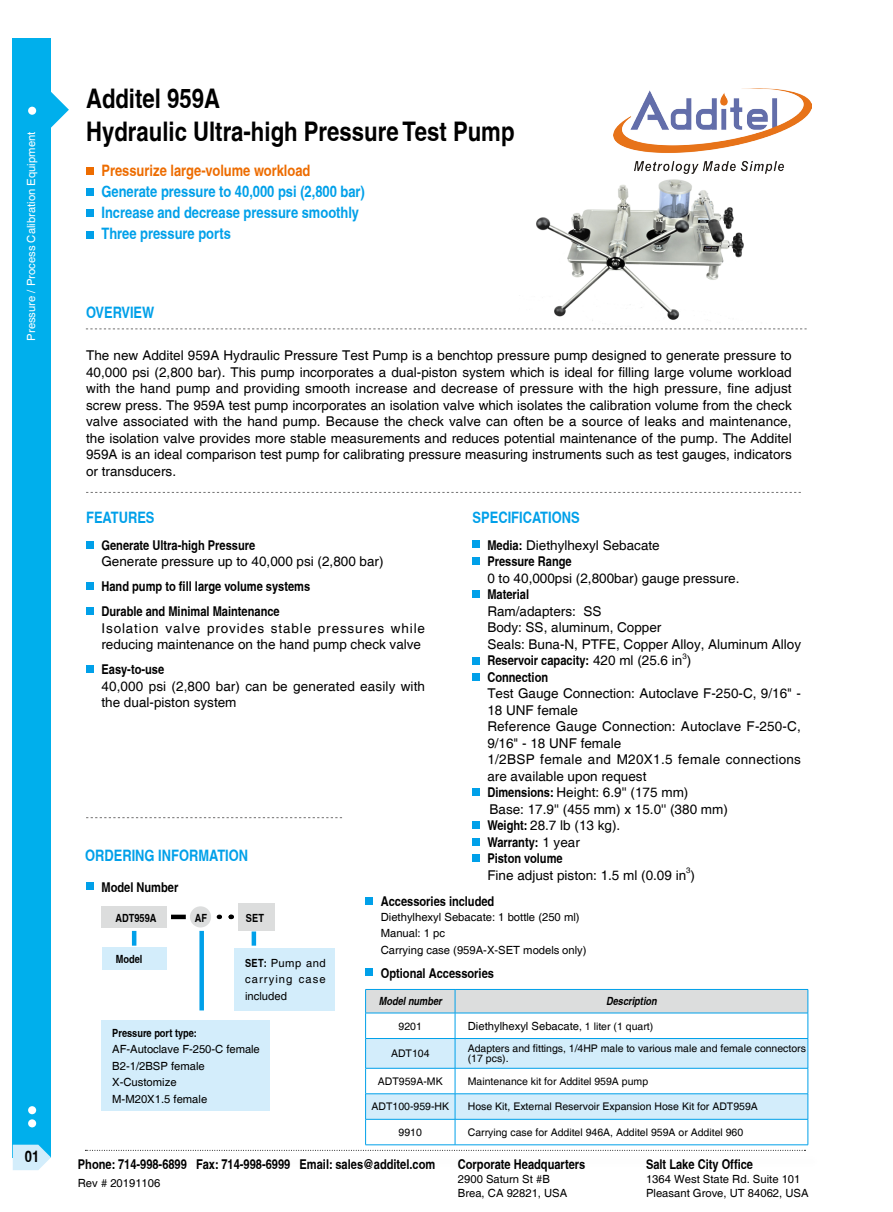
<style>
.page{position:relative;width:893px;height:1212px;background:#fff}
.page>*{position:absolute;margin:0;border:0;box-sizing:border-box;transform-origin:0 0}
.t1{font:700 condensed 27px "Helvetica";color:#000}
.t2{font:700 condensed 15.75px/21px "Helvetica";color:#00a0e9}
.t3{font:700 condensed 15.75px "Helvetica";color:#ed6c00}
.t4{font:700 condensed 15.75px "Helvetica";color:#000}
.t5{font:13.5px/16.5px "Helvetica";color:#000}
.t6{font:700 condensed 13.5px/25px "Helvetica";color:#000}
.t7{font:13.5px/16.5px "Helvetica";letter-spacing:.065em;color:#000}
.t8{font:11.25px/16.5px "Helvetica";color:#000}
.t9{font:11.25px "Helvetica";color:#fff}
.t10{font:700 condensed 11.25px "Helvetica";color:#000}
.t11{font:italic 700 condensed 11.25px "Helvetica";color:#000}
.t12{font:10.5px/10.5px "Helvetica";color:#000}
.t13{font:7.8px "Helvetica";color:#000}
.s1{font-weight:700;font-stretch:condensed}
.s2{font-size:10.5px}
</style>
<div class="page">
<div style="left:13px;top:38px;width:38px;height:1119px;background:#00afec"></div>
<svg style="left:51px;top:92px;width:18px;height:36px"></svg>
<div style="left:28px;top:107px;width:8px;height:8px;background:#fff;border-radius:50%"></div>
<div style="left:28px;top:1119px;width:8px;height:8px;background:#fff;border-radius:50%"></div>
<div style="left:28px;top:1106px;width:8px;height:8px;background:#fff;border-radius:50%"></div>
<svg style="left:13px;top:1145px;width:38px;height:25px"></svg>
<svg style="left:85px;top:1150px;width:720px;height:1px"></svg>
<img style="left:613px;top:88px;width:198px;height:85px">
<svg style="left:86px;top:329px;width:721px;height:1px"></svg>
<div style="left:86px;top:541px;width:7px;height:8px;background:#00a0e9"></div>
<div style="left:472px;top:540px;width:8px;height:8px;background:#00a0e9"></div>
<div style="left:86px;top:582px;width:7px;height:8px;background:#00a0e9"></div>
<div style="left:472px;top:557px;width:8px;height:8px;background:#00a0e9"></div>
<div style="left:472px;top:591px;width:8px;height:7px;background:#00a0e9"></div>
<div style="left:86px;top:608px;width:7px;height:7px;background:#00a0e9"></div>
<div style="left:472px;top:673px;width:8px;height:8px;background:#00a0e9"></div>
<div style="left:472px;top:657px;width:8px;height:8px;background:#00a0e9"></div>
<div style="left:86px;top:666px;width:7px;height:7px;background:#00a0e9"></div>
<div style="left:472px;top:789px;width:8px;height:7px;background:#00a0e9"></div>
<div style="left:472px;top:821px;width:8px;height:7px;background:#00a0e9"></div>
<div style="left:472px;top:838px;width:8px;height:7px;background:#00a0e9"></div>
<div style="left:472px;top:855px;width:8px;height:7px;background:#00a0e9"></div>
<div style="left:365px;top:897px;width:8px;height:7px;background:#00a0e9"></div>
<svg style="left:365px;top:989px;width:444px;height:155px"></svg>
<hr style="left:365px;top:1144px;width:90px;height:1px;background:#00a0e9">
<hr style="left:455px;top:1144px;width:353px;height:1px;background:#00a0e9">
<div style="left:365px;top:969px;width:8px;height:7px;background:#00a0e9"></div>
<svg style="left:86px;top:492px;width:715px;height:1px"></svg>
<div style="left:86px;top:167px;width:7px;height:7px;background:#ed6c00"></div>
<div style="left:86px;top:188px;width:7px;height:7px;background:#00a0e9"></div>
<div style="left:86px;top:210px;width:7px;height:7px;background:#00a0e9"></div>
<div style="left:86px;top:231px;width:7px;height:7px;background:#00a0e9"></div>
<img style="left:536px;top:179px;width:208px;height:142px">
<svg style="left:86px;top:817px;width:256px;height:1px"></svg>
<div style="left:102px;top:948px;width:64px;height:22px;background:#d3edfb"></div>
<div style="left:102px;top:1020px;width:168px;height:90px;background:#d3edfb"></div>
<div style="left:190px;top:906px;width:21px;height:21px;background:#dcdddd;border-radius:50%"></div>
<div style="left:102px;top:906px;width:65px;height:22px;background:#dcdddd"></div>
<div style="left:86px;top:882px;width:7px;height:7px;background:#00a0e9"></div>
<hr style="left:132px;top:931px;width:4px;height:15px;background:#00a0e9">
<div style="left:199px;top:931px;width:5px;height:79px;background:#00a0e9"></div>
<hr style="left:171px;top:915px;width:15px;height:4px;background:#000">
<div style="left:238px;top:903px;width:37px;height:27px;background:#dcdddd"></div>
<svg style="left:219px;top:914px;width:13px;height:5px"></svg>
<hr style="left:252px;top:931px;width:4px;height:15px;background:#00a0e9">
<div style="left:234px;top:948px;width:101px;height:62px;background:#d3edfb"></div>
<p class="t9" style="left:25px;top:341px;width:210px;rotate:-90deg">Pressure / Process Calibration Equipment</p>
<p class="t4" style="left:25px;top:1147px;width:16px">01</p>
<h1 class="t1" style="left:86px;top:82px;width:135px">Additel 959A</h1>
<h1 class="t1" style="left:86px;top:115px;width:430px">Hydraulic Ultra-high Pressure Test Pump</h1>
<p class="t3" style="left:101px;top:161px;width:211px">Pressurize large-volume workload</p>
<p class="t2" style="left:101px;top:181px;width:265px">Generate pressure to 40,000 psi (2,800 bar)<br>Increase and decrease pressure smoothly<br>Three pressure ports</p>
<p class="t2" style="left:86px;top:302px;width:70px">OVERVIEW</p>
<p class="t5" style="left:86px;top:348px;width:707px;text-align:justify">The new Additel 959A Hydraulic Pressure Test Pump is a benchtop pressure pump designed to generate pressure to 40,000 psi (2,800 bar). This pump incorporates a dual-piston system which is ideal for filling large volume workload with the hand pump and providing smooth increase and decrease of pressure with the high pressure, fine adjust screw press. The 959A test pump incorporates an isolation valve which isolates the calibration volume from the check valve associated with the hand pump. Because the check valve can often be a source of leaks and maintenance, the isolation valve provides more stable measurements and reduces potential maintenance of the pump. The Additel 959A is an ideal comparison test pump for calibrating pressure measuring instruments such as test gauges, indicators or transducers.</p>
<p class="t2" style="left:86px;top:506px;width:70px">FEATURES</p>
<p class="t2" style="left:472px;top:506px;width:109px">SPECIFICATIONS</p>
<p class="t6" style="left:101px;top:532px;width:155px">Generate Ultra-high Pressure</p>
<p class="t5" style="left:101px;top:554px;width:284px">Generate pressure up to 40,000 psi (2,800 bar)</p>
<p class="t6" style="left:101px;top:574px;width:210px">Hand pump to fill large volume systems<br>Durable and Minimal Maintenance</p>
<p class="t7" style="left:101px;top:620px;width:325px">Isolation valve provides stable pressures while reducing maintenance on the hand pump check valve</p>
<p class="t6" style="left:101px;top:657px;width:64px">Easy-to-use</p>
<p class="t5" style="left:101px;top:678px;width:325px">40,000 psi (2,800 bar) can be generated easily with the dual-piston system</p>
<p class="t2" style="left:85px;top:845px;width:165px">ORDERING INFORMATION</p>
<p class="t6" style="left:101px;top:874px;width:78px">Model Number</p>
<p class="t5" style="left:487px;top:537px;width:174px"><span class="s1">Media:</span> Diethylhexyl Sebacate<br><span class="s1">Pressure Range</span></p>
<p class="t5" style="left:487px;top:570px;width:254px">0 to 40,000psi (2,800bar) gauge pressure.</p>
<p class="t6" style="left:487px;top:582px;width:43px">Material</p>
<p class="t5" style="left:487px;top:603px;width:315px">Ram/adapters: SS<br>Body: SS, aluminum, Copper<br>Seals: Buna-N, PTFE, Copper Alloy, Aluminum Alloy <span class="s1">Reservoir capacity:</span> 420 ml (25.6 in )</p>
<p class="t13" style="left:682px;top:651px;width:6px">3</p>
<p class="t6" style="left:487px;top:664px;width:62px">Connection</p>
<p class="t5" style="left:487px;top:686px;width:315px">Test Gauge Connection: Autoclave F-250-C, 9/16" -<br>18 UNF female<br>Reference Gauge Connection: Autoclave F-250-C,<br>9/16" - 18 UNF female<br>1/2BSP female and M20X1.5 female connections are available upon request<br><span class="s1">Dimensions:</span> Height: 6.9'' (175 mm)<br>Base: 17.9'' (455 mm) x 15.0'' (380 mm)<br><span class="s1">Weight:</span> 28.7 lb (13 kg).<br><span class="s1">Warranty:</span> 1 year<br><span class="s1">Piston volume</span></p>
<p class="t5" style="left:487px;top:867px;width:209px">Fine adjust piston: 1.5 ml (0.09 in )</p>
<p class="t13" style="left:686px;top:866px;width:6px">3</p>
<p class="t10" style="left:116px;top:911px;width:43px">ADT959A</p>
<p class="t10" style="left:195px;top:911px;width:14px">AF</p>
<p class="t10" style="left:116px;top:952px;width:28px">Model</p>
<p class="t10" style="left:246px;top:911px;width:20px">SET</p>
<p class="t8" style="left:245px;top:955px;width:82px;text-align:justify"><span class="s1">SET:</span> Pump and carrying case included</p>
<p class="t10" style="left:112px;top:1026px;width:86px">Pressure port type:</p>
<p class="t8" style="left:112px;top:1041px;width:149px">AF-Autoclave F-250-C female<br>B2-1/2BSP female<br>X-Customize<br>M-M20X1.5 female</p>
<p class="t6" style="left:381px;top:889px;width:115px">Accessories included</p>
<p class="t8" style="left:381px;top:909px;width:207px">Diethylhexyl Sebacate: 1 bottle (250 ml)<br>Manual: 1 pc<br>Carrying case (959A-X-SET models only)</p>
<p class="t6" style="left:381px;top:961px;width:115px">Optional Accessories</p>
<p class="t11" style="left:379px;top:994px;width:64px">Model number</p>
<p class="t11" style="left:606px;top:994px;width:52px">Description</p>
<p class="t12" style="left:399px;top:1021px;width:25px">9201</p>
<p class="t8" style="left:468px;top:1018px;width:187px">Diethylhexyl Sebacate<span class="s2">, 1 liter (1 quart)</span></p>
<p class="t12" style="left:391px;top:1048px;width:40px">ADT104</p>
<p class="t12" style="left:468px;top:1043px;width:340px">Adapters and fittings, 1/4HP male to various male and female connectors (17 pcs).</p>
<p class="t12" style="left:378px;top:1076px;width:66px">ADT959A-MK</p>
<p class="t12" style="left:468px;top:1076px;width:182px">Maintenance kit for Additel 959A pump</p>
<p class="t12" style="left:371px;top:1102px;width:79px">ADT100-959-HK</p>
<p class="t12" style="left:468px;top:1102px;width:292px">Hose Kit, External Reservoir Expansion Hose Kit for ADT959A</p>
<p class="t12" style="left:399px;top:1127px;width:25px">9910</p>
<p class="t12" style="left:468px;top:1127px;width:277px">Carrying case for Additel 946A, Additel 959A or Additel 960</p>
<p class="t6" style="left:78px;top:1151px;width:359px">Phone: 714-998-6899 Fax: 714-998-6999 Email: sales@additel.com</p>
<p class="t8" style="left:78px;top:1175px;width:84px">Rev # 20191106</p>
<p class="t6" style="left:458px;top:1151px;width:129px">Corporate Headquarters</p>
<p class="t8" style="left:458px;top:1173px;width:111px;line-height:13.5px">2900 Saturn St #B<br>Brea, CA 92821, USA</p>
<p class="t6" style="left:646px;top:1151px;width:109px">Salt Lake City Office</p>
<p class="t8" style="left:646px;top:1173px;width:164px;line-height:13.5px">1364 West State Rd. Suite 101<br>Pleasant Grove, UT 84062, USA</p>
</div>
